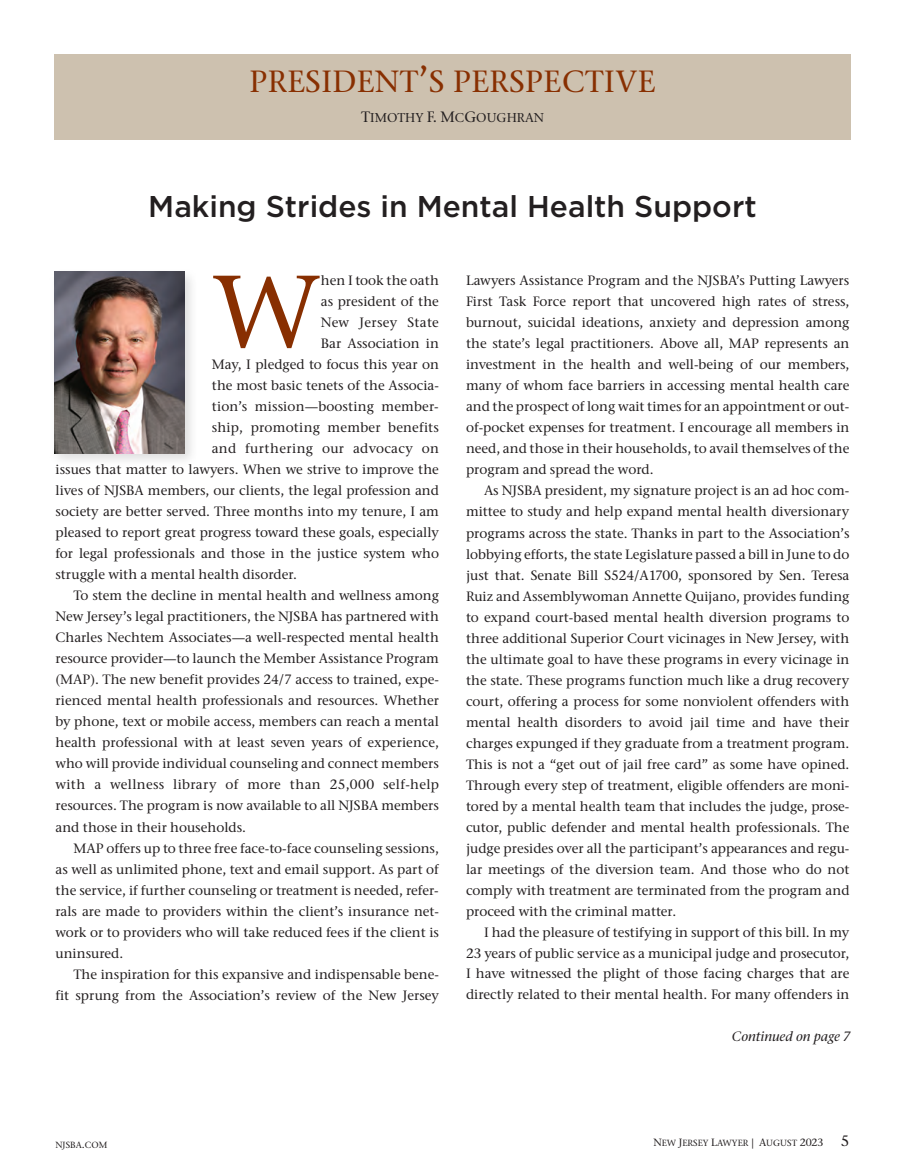
<style>
.page{position:relative;width:905px;height:1175px;background:#fff}
.page>*{position:absolute;margin:0;border:0;box-sizing:border-box;transform-origin:0 0}
.t1{font:500 103.5px "Stone Serif ITC Pro";color:#882f01}
.t2{font:500 30.6px "Stone Serif ITC Pro";letter-spacing:.015em;color:#882f01}
.t3{font:500 30px "Gotham";color:#231f20}
.t4{font:500 13.5px/21px "Stone Serif ITC Pro";color:#231f20;text-align:justify}
.t5{font:500 13.5px "Stone Serif ITC Pro";letter-spacing:.025em;color:#231f20}
.t6{font:italic 500 13.5px "Stone Serif ITC Pro";color:#231f20}
.t7{font:500 13.5px "Stone Serif ITC Pro";letter-spacing:.02em;color:#231f20}
.t8{font:500 12.75px "Stone Serif ITC Pro";color:#231f20}
.t9{font:500 8.85px "Stone Serif ITC Pro";color:#231f20}
.s1{font-size:36px}
.s2{font-size:15px}
.s3{font-size:10.5px}
</style>
<div class="page">
<div style="left:54px;top:54px;width:796px;height:86px;background:#cdc1af"></div>
<img style="left:54px;top:271px;width:138px;height:190px">
<img style="left:54px;top:272px;width:131px;height:181px">
<p class="t2" style="left:249px;top:69px;width:407px">PRESIDENT<span class="s1">’</span>S PERSPECTIVE</p>
<p class="t8" style="left:361px;top:112px;width:184px"><span class="s2">T</span>IMOTHY <span class="s2">F. M</span>C<span class="s2">G</span>OUGHRAN</p>
<p class="t3" style="left:148px;top:196px;width:610px">Making Strides in Mental Health Support</p>
<p class="t1" style="left:212px;top:272px;width:111px">W</p>
<p class="t4" style="left:321px;top:271px;width:119px">hen I took the oath</p>
<p class="t4" style="left:321px;top:292px;width:120px">as president of the</p>
<p class="t7" style="left:321px;top:317px;width:120px">New Jersey State</p>
<p class="t4" style="left:321px;top:334px;width:120px">Bar Association in</p>
<p class="t4" style="left:212px;top:355px;width:229px">May, I pledged to focus this year on</p>
<p class="t4" style="left:212px;top:376px;width:229px">the most basic tenets of the Associa-</p>
<p class="t4" style="left:212px;top:397px;width:228px">tion’s mission—boosting member-</p>
<p class="t4" style="left:212px;top:418px;width:229px">ship, promoting member benefits</p>
<p class="t5" style="left:212px;top:443px;width:229px">and furthering our advocacy on</p>
<p class="t4" style="left:55px;top:460px;width:385px">issues that matter to lawyers. When we strive to improve the</p>
<p class="t4" style="left:55px;top:481px;width:385px">lives of NJSBA members, our clients, the legal profession and</p>
<p class="t4" style="left:55px;top:502px;width:385px">society are better served. Three months into my tenure, I am</p>
<p class="t4" style="left:55px;top:523px;width:385px">pleased to report great progress toward these goals, especially</p>
<p class="t4" style="left:55px;top:544px;width:385px">for legal professionals and those in the justice system who</p>
<p class="t4" style="left:55px;top:565px;width:243px">struggle with a mental health disorder.</p>
<p class="t4" style="left:55px;top:586px;width:385px;text-indent:18px">To stem the decline in mental health and wellness among New Jersey’s legal practitioners, the NJSBA has partnered with Charles Nechtem Associates—a well-respected mental health resource provider—to launch the Member Assistance Program (MAP). The new benefit provides 24/7 access to trained, expe&shy;rienced mental health professionals and resources. Whether by phone, text or mobile access, members can reach a mental health professional with at least seven years of experience, who will provide individual counseling and connect members with a wellness library of more than 25,000 self-help resources. The program is now available to all NJSBA members and those in their households.</p>
<p class="t4" style="left:55px;top:838px;width:385px;text-indent:18px">MAP offers up to three free face-to-face counseling sessions, as well as unlimited phone, text and email support. As part of the service, if further counseling or treatment is needed, refer&shy;rals are made to providers within the client’s insurance net&shy;work or to providers who will take reduced fees if the client is uninsured.</p>
<p class="t4" style="left:55px;top:964px;width:385px;text-align:right">The inspiration for this expansive and indispensable bene-<br>fit sprung from the Association’s review of the New Jersey</p>
<p class="t4" style="left:466px;top:271px;width:385px">Lawyers Assistance Program and the NJSBA’s Putting Lawyers First Task Force report that uncovered high rates of stress, burnout, suicidal ideations, anxiety and depression among the state’s legal practitioners. Above all, MAP represents an investment in the health and well-being of our members, many of whom face barriers in accessing mental health care and the prospect of long wait times for an appointment or out&shy;of-pocket expenses for treatment. I encourage all members in need, and those in their households, to avail themselves of the program and spread the word.</p>
<p class="t4" style="left:466px;top:481px;width:385px;text-indent:18px">As NJSBA president, my signature project is an ad hoc com&shy;mittee to study and help expand mental health diversionary programs across the state. Thanks in part to the Association’s lobbying efforts, the state Legislature passed a bill in June to do just that. Senate Bill S524/A1700, sponsored by Sen. Teresa Ruiz and Assemblywoman Annette Quijano, provides funding to expand court-based mental health diversion programs to three additional Superior Court vicinages in New Jersey, with the ultimate goal to have these programs in every vicinage in the state. These programs function much like a drug recovery court, offering a process for some nonviolent offenders with mental health disorders to avoid jail time and have their charges expunged if they graduate from a treatment program.<br>This is not a “get out of jail free card” as some have opined.<br>Through every step of treatment, eligible offenders are moni&shy;tored by a mental health team that includes the judge, prose&shy;cutor, public defender and mental health professionals. The judge presides over all the participant’s appearances and regu&shy;lar meetings of the diversion team. And those who do not comply with treatment are terminated from the program and proceed with the criminal matter.</p>
<p class="t4" style="left:466px;top:923px;width:385px;text-indent:18px">I had the pleasure of testifying in support of this bill. In my 23 years of public service as a municipal judge and prosecutor, I have witnessed the plight of those facing charges that are directly related to their mental health. For many offenders in</p>
<p class="t6" style="left:731px;top:1031px;width:121px">Continued on page 7</p>
<p class="t9" style="left:55px;top:1141px;width:53px">NJSBA<span class="s3">.</span>COM</p>
<p class="t9" style="left:653px;top:1139px;width:197px"><span class="s3">N</span>EW <span class="s3">J</span>ERSEY <span class="s3">L</span>AWYER <span class="s3">| A</span>UGUST <span class="s3">2023</span> <span class="s2">5</span></p>
</div>
